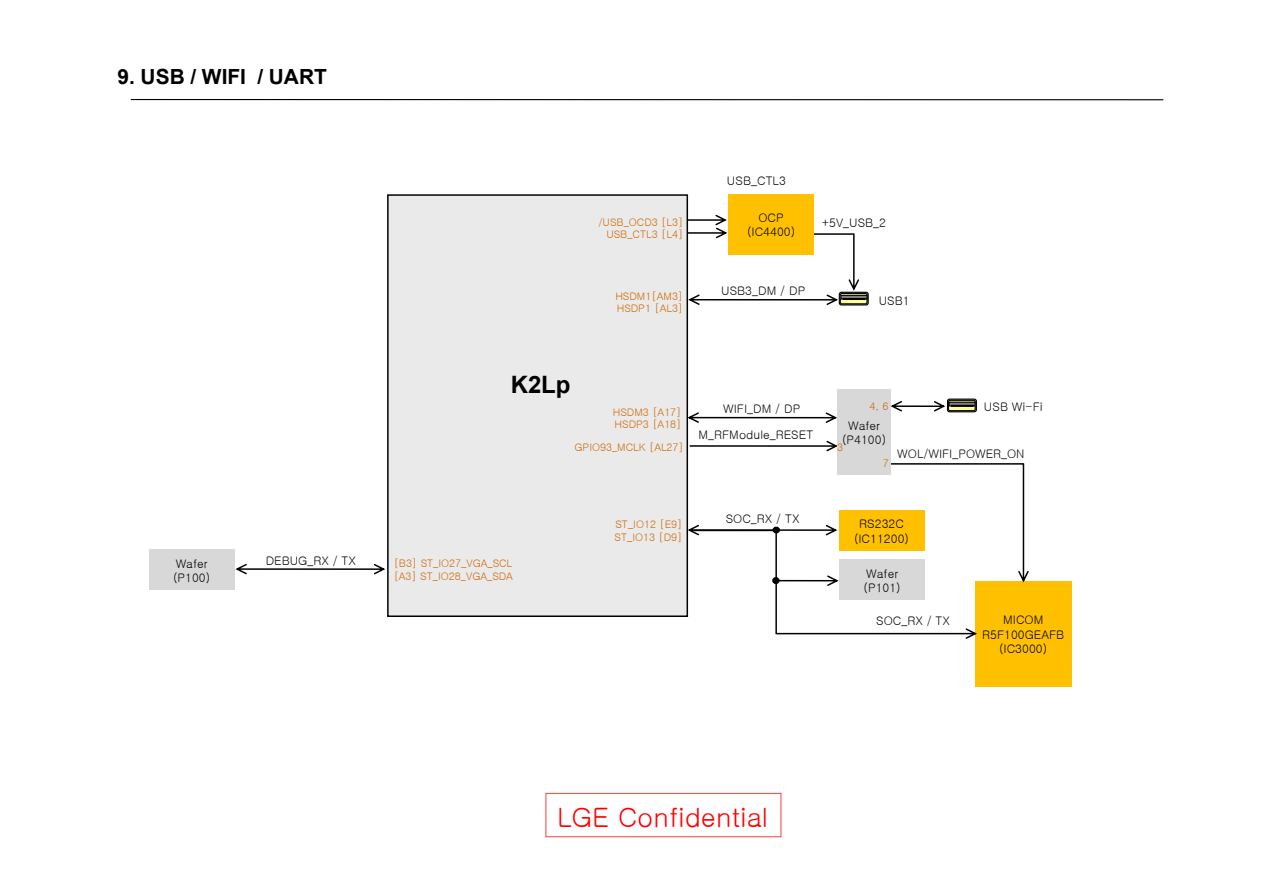
<style>
.page{position:relative;width:1263px;height:893px;background:#fff}
.page>*{position:absolute;margin:0;border:0;box-sizing:border-box;transform-origin:0 0}
.t1{font:26.85px "Gulim";color:#f00}
.t2{font:700 24px "Arial";color:#000}
.t3{font:700 20.85px "Arial";color:#000}
.t4{font:11.85px/14.4px "Gulim";letter-spacing:.005em;color:#000;text-align:center}
.t5{font:10.5px/12.6px "Gulim";letter-spacing:-.005em;color:#c60}
</style>
<div class="page">
<svg style="left:545px;top:793px;width:236px;height:44px"></svg>
<svg style="left:131px;top:99px;width:1032px;height:1px"></svg>
<div style="left:387px;top:194px;width:301px;height:423px;background:#eaeaea"></div>
<div style="left:975px;top:581px;width:96px;height:105px;background:#ffc000"></div>
<svg style="left:235px;top:564px;width:150px;height:10px"></svg>
<svg style="left:687px;top:412px;width:150px;height:11px"></svg>
<svg style="left:567px;top:215px;width:302px;height:90px"></svg>
<svg style="left:690px;top:441px;width:148px;height:10px"></svg>
<svg style="left:891px;top:399px;width:86px;height:13px"></svg>
<div style="left:838px;top:390px;width:53px;height:85px;background:#d8d8d8"></div>
<div style="left:149px;top:549px;width:85px;height:41px;background:#d8d8d8"></div>
<svg style="left:688px;top:463px;width:341px;height:176px"></svg>
<div style="left:729px;top:194px;width:85px;height:61px;background:#ffc000"></div>
<h3 class="t3" style="left:118px;top:65px;width:211px">9. USB / WIFI / UART</h3>
<p class="t4" style="left:173px;top:556px;width:39px;text-align:left">Wafer (P100)</p>
<p class="t4" style="left:266px;top:554px;width:92px">DEBUG_RX / TX</p>
<p class="t4" style="left:727px;top:173px;width:60px">USB_CTL3</p>
<p class="t4" style="left:747px;top:211px;width:50px">OCP (IC4400)</p>
<p class="t5" style="left:598px;top:216px;width:86px">/USB_OCD3 [L3]</p>
<p class="t4" style="left:822px;top:216px;width:66px">+5V_USB_2</p>
<p class="t5" style="left:606px;top:228px;width:78px">USB_CTL3 [L4]</p>
<p class="t5" style="left:615px;top:290px;width:69px">HSDM1[AM3]<br>HSDP1 [AL3]</p>
<p class="t4" style="left:721px;top:283px;width:86px">USB3_DM / DP</p>
<h2 class="t2" style="left:511px;top:372px;width:61px">K2Lp</h2>
<p class="t5" style="left:613px;top:406px;width:70px">HSDM3 [A17]<br>HSDP3 [A18]</p>
<p class="t5" style="left:575px;top:440px;width:111px">GPIO93_MCLK [AL27]</p>
<p class="t4" style="left:723px;top:402px;width:79px">WIFI_DM / DP</p>
<p class="t4" style="left:699px;top:427px;width:116px">M_RFModule_RESET</p>
<p class="t5" style="left:394px;top:557px;width:121px">[B3] ST_IO27_VGA_SCL [A3] ST_IO28_VGA_SDA</p>
<p class="t5" style="left:614px;top:518px;width:69px">ST_IO12 [E9]<br>ST_IO13 [D9]</p>
<p class="t4" style="left:726px;top:512px;width:75px">SOC_RX / TX</p>
<p class="t4" style="left:879px;top:294px;width:32px">USB1</p>
<p class="t5" style="left:869px;top:400px;width:20px">4, 6</p>
<p class="t4" style="left:984px;top:400px;width:60px">USB Wi-Fi</p>
<p class="t4" style="left:842px;top:419px;width:45px">Wafer (P4100)</p>
<p class="t5" style="left:837px;top:440px;width:7px">3</p>
<p class="t5" style="left:883px;top:457px;width:7px">7</p>
<p class="t4" style="left:897px;top:447px;width:129px">WOL/WIFI_POWER_ON</p>
<p class="t4" style="left:854px;top:517px;width:56px">RS232C (IC11200)</p>
<p class="t4" style="left:864px;top:566px;width:39px;text-align:left">Wafer (P101)</p>
<p class="t4" style="left:876px;top:614px;width:75px">SOC_RX / TX</p>
<p class="t4" style="left:982px;top:613px;width:83px">MICOM<br>R5F100GEAFB (IC3000)</p>
<h1 class="t1" style="left:557px;top:804px;width:212px">LGE Confidential</h1>
</div>
